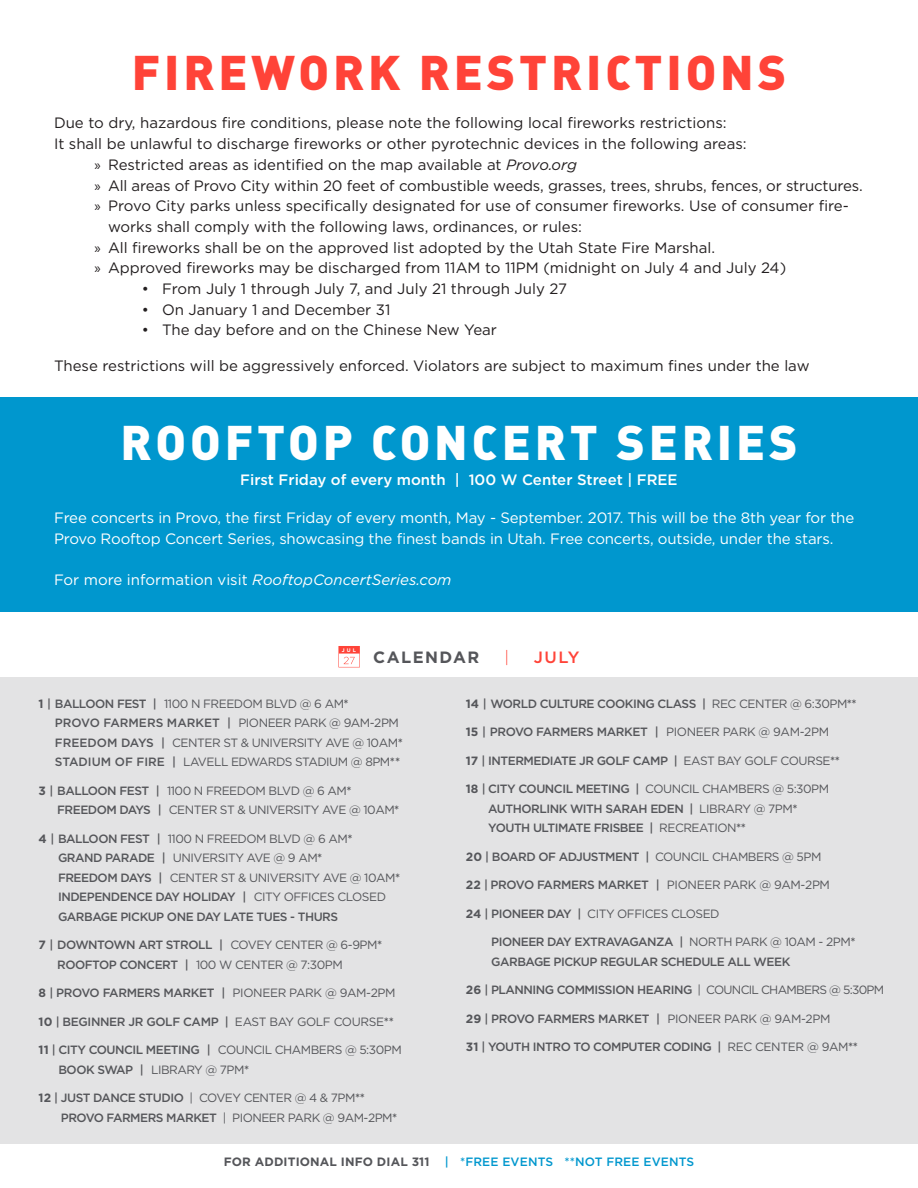
<style>
.page{position:relative;width:918px;height:1188px;background:#fff}
.page>*{position:absolute;margin:0;border:0;box-sizing:border-box;transform-origin:0 0}
.t1{font:48px "DIN Black Alternate";letter-spacing:.08em;color:#ff4338}
.t2{font:48px "DIN Black Alternate";letter-spacing:.08em;color:#fff}
.t3{font:700 16.35px "Gotham";letter-spacing:.09em;color:#55565a}
.t4{font:500 16.35px "Gotham";color:#ff4338}
.t5{font:300 16.35px "Gotham";color:#ff4338}
.t6{font:15px/20.7px "Gotham";color:#231f20}
.t7{font:15px/20.7px "Gotham";letter-spacing:-.01em;color:#fff}
.t8{font:italic 15px "Gotham";color:#fff}
.t9{font:500 15px "Gotham";color:#fff}
.t10{font:500 12.15px "Gotham";letter-spacing:.01em;color:#0097ce}
.t11{font:500 12px/19.5px "Gotham";letter-spacing:-.04em;color:#55565a}
.t12{font:12px/19.5px "Gotham";letter-spacing:-.04em;color:#55565a}
.t13{font:700 5.1px "Gotham";color:#fff}
.s1{font-family:"Myriad Pro"}
.s2{font-style:italic}
.s3{font-style:normal}
.s4{font-weight:700}
.s5{font-weight:500}
.s6{font-weight:400}
.s7{font-weight:700;color:#55565a}
</style>
<div class="page">
<div style="left:0;top:397px;width:918px;height:215px;background:#0097ce"></div>
<div style="left:0;top:677px;width:918px;height:467px;background:#e3e3e4"></div>
<svg style="left:338px;top:646px;width:22px;height:21px"></svg>
<p class="t1" style="left:132px;top:40px;width:656px">FIREWORK RESTRICTIONS</p>
<p class="t6" style="left:54px;top:112px;width:674px">Due to dry, hazardous fire conditions, please note the following local fireworks restrictions:</p>
<p class="t6" style="left:54px;top:133px;width:694px">It shall be unlawful to discharge fireworks or other pyrotechnic devices in the following areas:</p>
<p class="t6" style="left:94px;top:154px;width:484px"><span class="s1">»</span> Restricted areas as identified on the map available at <span class="s2">Provo.org</span></p>
<p class="t6" style="left:94px;top:175px;width:770px"><span class="s1">»</span> All areas of Provo City within 20 feet of combustible weeds, grasses, trees, shrubs, fences, or structures.</p>
<p class="t6" style="left:108px;top:195px;width:742px;text-indent:-14px"><span class="s1">»</span> Provo City parks unless specifically designated for use of consumer fireworks. Use of consumer fire&shy;works shall comply with the following laws, ordinances, or rules:</p>
<p class="t6" style="left:94px;top:237px;width:622px"><span class="s1">»</span> All fireworks shall be on the approved list adopted by the Utah State Fire Marshal.</p>
<p class="t6" style="left:94px;top:257px;width:693px"><span class="s1">»</span> Approved fireworks may be discharged from 11AM to 11PM (midnight on July 4 and July 24)</p>
<p class="t6" style="left:142px;top:278px;width:427px">• From July 1 through July 7, and July 21 through July 27</p>
<p class="t6" style="left:142px;top:299px;width:250px">• On January 1 and December 31</p>
<p class="t6" style="left:142px;top:319px;width:357px">• The day before and on the Chinese New Year</p>
<p class="t6" style="left:54px;top:355px;width:757px">These restrictions will be aggressively enforced. Violators are subject to maximum fines under the law</p>
<p class="t2" style="left:121px;top:410px;width:678px">ROOFTOP CONCERT SERIES</p>
<p class="t9" style="left:240px;top:470px;width:439px">First Friday of every month | 100 W Center Street | FREE</p>
<p class="t7" style="left:54px;top:507px;width:802px">Free concerts in Provo, the first Friday of every month, May - September. 2017. This will be the 8th year for the<br>Provo Rooftop Concert Series, showcasing the finest bands in Utah. Free concerts, outside, under the stars.</p>
<p class="t8" style="left:54px;top:570px;width:399px"><span class="s3">For more information visit</span> RooftopConcertSeries.com</p>
<p class="t13" style="left:342px;top:646px;width:16px">JUL</p>
<p class="t3" style="left:373px;top:646px;width:108px">CALENDAR</p>
<p class="t5" style="left:505px;top:647px;width:6px">|</p>
<p class="t4" style="left:534px;top:646px;width:47px">JULY</p>
<p class="t12" style="left:55px;top:694px;width:350px;text-indent:-16px"><span class="s4">1</span> <span class="s5">| BALLOON FEST |</span> 1100 N FREEDOM BLVD @ 6 AM<span class="s5">*<br>PROVO FARMERS MARKET |</span> PIONEER PARK @ 9AM-2PM <span class="s5">FREEDOM DAYS |</span> CENTER ST &amp; UNIVERSITY AVE @ 10AM<span class="s5">* STADIUM OF FIRE |</span> LAVELL EDWARDS STADIUM @ 8PM<span class="s5">**</span></p>
<p class="t12" style="left:57px;top:781px;width:344px;text-indent:-19px"><span class="s4">3</span> <span class="s5">| BALLOON FEST |</span> 1100 N FREEDOM BLVD @ 6 AM<span class="s5">*<br>FREEDOM DAYS |</span> CENTER ST &amp; UNIVERSITY AVE @ 10AM<span class="s5">*</span></p>
<p class="t11" style="left:58px;top:829px;width:344px;text-indent:-19px"><span class="s4">4</span> | BALLOON FEST | <span class="s6">1100 N FREEDOM BLVD @ 6 AM</span>*<br>GRAND PARADE | <span class="s6">UNIVERSITY AVE @ 9 AM</span>*<br>FREEDOM DAYS | <span class="s6">CENTER ST &amp; UNIVERSITY AVE @ 10AM</span>* INDEPENDENCE DAY HOLIDAY | <span class="s6">CITY OFFICES CLOSED </span>GARBAGE PICKUP ONE DAY LATE TUES - THURS</p>
<p class="t11" style="left:57px;top:935px;width:327px;text-indent:-19px"><span class="s4">7</span> | DOWNTOWN ART STROLL | <span class="s6">COVEY CENTER @ 6-9PM</span>*<br>ROOFTOP CONCERT | <span class="s6">100 W CENTER @ 7:30PM</span></p>
<p class="t11" style="left:39px;top:983px;width:359px"><span class="s4">8</span> | PROVO FARMERS MARKET | <span class="s6">PIONEER PARK @ 9AM-2PM</span></p>
<p class="t11" style="left:39px;top:1012px;width:357px"><span class="s4">10</span> | BEGINNER JR GOLF CAMP | <span class="s6">EAST BAY GOLF COURSE</span>**</p>
<p class="t12" style="left:58px;top:1040px;width:345px;text-indent:-20px"><span class="s4">11</span> <span class="s5">| CITY COUNCIL MEETING |</span> COUNCIL CHAMBERS @ 5:30PM<br><span class="s5">BOOK SWAP |</span> LIBRARY @ 7PM<span class="s5">*</span></p>
<p class="t12" style="left:61px;top:1088px;width:338px;text-indent:-22px"><span class="s4">12</span> <span class="s5">| JUST DANCE STUDIO</span> | COVEY CENTER @ 4 &amp; 7PM<span class="s5">**<br>PROVO FARMERS MARKET</span> | PIONEER PARK @ 9AM-2PM<span class="s5">*</span></p>
<p class="t11" style="left:466px;top:694px;width:392px"><span class="s4">14</span> | WORLD CULTURE COOKING CLASS | <span class="s6">REC CENTER @ 6:30PM</span>**</p>
<p class="t11" style="left:466px;top:722px;width:365px"><span class="s4">15</span> | PROVO FARMERS MARKET | <span class="s6">PIONEER PARK @ 9AM-2PM</span></p>
<p class="t11" style="left:466px;top:751px;width:376px"><span class="s4">17</span> | INTERMEDIATE JR GOLF CAMP | <span class="s6">EAST BAY GOLF COURSE</span>**</p>
<p class="t11" style="left:488px;top:779px;width:342px;text-indent:-22px"><span class="s4">18</span> | CITY COUNCIL MEETING | <span class="s6">COUNCIL CHAMBERS @ 5:30PM<br></span>AUTHORLINK WITH SARAH EDEN | <span class="s6">LIBRARY @ 7PM</span>*<br>YOUTH ULTIMATE FRISBEE | <span class="s6">RECREATION</span>**</p>
<p class="t11" style="left:466px;top:847px;width:357px"><span class="s4">20</span> | BOARD OF ADJUSTMENT | <span class="s6">COUNCIL CHAMBERS @ 5PM</span></p>
<p class="t11" style="left:466px;top:875px;width:366px"><span class="s4">22</span> | PROVO FARMERS MARKET | <span class="s6">PIONEER PARK @ 9AM-2PM</span></p>
<p class="t12" style="left:466px;top:904px;width:255px"><span class="s4">24</span> <span class="s5">| PIONEER DAY |</span> CITY OFFICES CLOSED</p>
<p class="t11" style="left:491px;top:932px;width:366px">PIONEER DAY EXTRAVAGANZA | <span class="s6">NORTH PARK @ 10AM - 2PM</span>*<br>GARBAGE PICKUP REGULAR SCHEDULE ALL WEEK</p>
<p class="t11" style="left:466px;top:980px;width:420px"><span class="s4">26</span> | PLANNING COMMISSION HEARING <span class="s6">| COUNCIL CHAMBERS @ 5:30PM</span></p>
<p class="t11" style="left:466px;top:1009px;width:366px"><span class="s4">29</span> | PROVO FARMERS MARKET | <span class="s6">PIONEER PARK @ 9AM-2PM</span></p>
<p class="t11" style="left:466px;top:1037px;width:394px"><span class="s4">31</span> | YOUTH INTRO TO COMPUTER CODING | <span class="s6">REC CENTER @ 9AM</span>**</p>
<p class="t10" style="left:224px;top:1154px;width:472px"><span class="s7">FOR ADDITIONAL INFO DIAL 311</span> | *FREE EVENTS **NOT FREE EVENTS</p>
</div>
